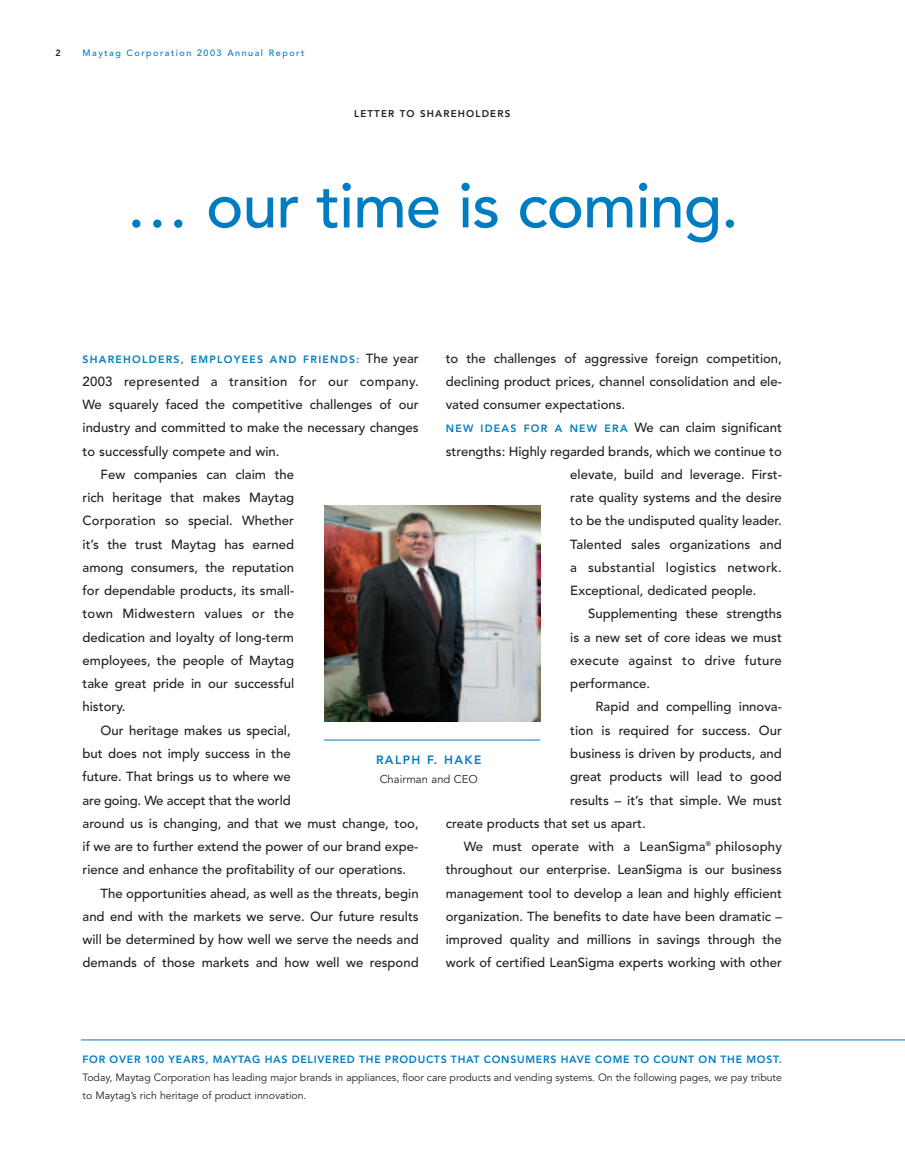
<style>
.page{position:relative;width:905px;height:1175px;background:#fff}
.page>*{position:absolute;margin:0;border:0;box-sizing:border-box;transform-origin:0 0}
.t1{font:500 63px "Avenir";letter-spacing:-.015em;color:#007cc2}
.t2{font:500 13.2px "Avenir";color:#231f20}
.t3{font:500 13.2px "Avenir";letter-spacing:.02em;color:#231f20}
.t4{font:800 12px "Avenir";letter-spacing:.12em;color:#007cc2}
.t5{font:11.25px "Avenir";color:#231f20}
.t6{font:10.5px/18px "Avenir";color:#231f20}
.t7{font:800 10.5px "Avenir";letter-spacing:.07em;color:#007cc2}
.t8{font:800 10.5px "Avenir";letter-spacing:.12em;color:#007cc2}
.t9{font:800 9.75px "Avenir";letter-spacing:.12em;color:#231f20}
.t10{font:500 9px "Avenir";letter-spacing:.165em;color:#007cc2}
.t11{font:800 9px "Avenir";color:#231f20}
.s1{font-weight:800;font-size:10.5px;color:#007cc2}
.s2{font-weight:500;font-size:13.2px;color:#231f20}
</style>
<div class="page">
<hr style="left:81px;top:1039px;width:823px;height:1px;background:#007cc2">
<img style="left:324px;top:506px;width:216px;height:216px">
<hr style="left:324px;top:739px;width:216px;height:1px;background:#007cc2">
<p class="t11" style="left:56px;top:49px;width:7px">2</p>
<p class="t10" style="left:82px;top:49px;width:223px">Maytag Corporation 2003 Annual Report</p>
<p class="t9" style="left:354px;top:109px;width:158px">LETTER TO SHAREHOLDERS</p>
<h1 class="t1" style="left:126px;top:180px;width:614px">… our time is coming.</h1>
<p class="t2" style="left:446px;top:352px;width:338px">to the challenges of aggressive foreign competition,</p>
<p class="t2" style="left:446px;top:376px;width:337px">declining product prices, channel consolidation and ele-</p>
<p class="t2" style="left:446px;top:399px;width:181px">vated consumer expectations.</p>
<p class="t2" style="left:446px;top:422px;width:337px"><span class="s1">NEW IDEAS FOR A NEW ERA</span> We can claim significant</p>
<p class="t2" style="left:446px;top:445px;width:338px">strengths: Highly regarded brands, which we continue to</p>
<p class="t2" style="left:570px;top:469px;width:213px">elevate, build and leverage. First-</p>
<p class="t2" style="left:570px;top:492px;width:213px">rate quality systems and the desire</p>
<p class="t2" style="left:570px;top:515px;width:213px">to be the undisputed quality leader.</p>
<p class="t2" style="left:570px;top:538px;width:213px">Talented sales organizations and</p>
<p class="t3" style="left:570px;top:562px;width:213px">a substantial logistics network.</p>
<p class="t2" style="left:570px;top:585px;width:188px">Exceptional, dedicated people.</p>
<p class="t2" style="left:588px;top:608px;width:195px">Supplementing these strengths</p>
<p class="t2" style="left:570px;top:631px;width:213px">is a new set of core ideas we must</p>
<p class="t3" style="left:570px;top:655px;width:213px">execute against to drive future</p>
<p class="t2" style="left:570px;top:678px;width:81px">performance.</p>
<p class="t2" style="left:595px;top:701px;width:188px">Rapid and compelling innova-</p>
<p class="t2" style="left:570px;top:724px;width:213px">tion is required for success. Our</p>
<p class="t2" style="left:570px;top:748px;width:213px">business is driven by products, and</p>
<p class="t2" style="left:570px;top:771px;width:213px">great products will lead to good</p>
<p class="t2" style="left:570px;top:794px;width:213px">results – it’s that simple. We must</p>
<p class="t2" style="left:445px;top:817px;width:201px">create products that set us apart.</p>
<p class="t2" style="left:463px;top:841px;width:319px">We must operate with a LeanSigma<sup>®</sup> philosophy</p>
<p class="t2" style="left:446px;top:864px;width:338px">throughout our enterprise. LeanSigma is our business</p>
<p class="t2" style="left:446px;top:887px;width:338px">management tool to develop a lean and highly efficient</p>
<p class="t2" style="left:446px;top:910px;width:338px">organization. The benefits to date have been dramatic –</p>
<p class="t2" style="left:446px;top:934px;width:337px">improved quality and millions in savings through the</p>
<p class="t2" style="left:446px;top:957px;width:338px">work of certified LeanSigma experts working with other</p>
<p class="t8" style="left:82px;top:354px;width:337px">SHAREHOLDERS, EMPLOYEES AND FRIENDS: <span class="s2">The year</span></p>
<p class="t3" style="left:83px;top:376px;width:337px">2003 represented a transition for our company.</p>
<p class="t2" style="left:83px;top:399px;width:338px">We squarely faced the competitive challenges of our</p>
<p class="t2" style="left:83px;top:422px;width:338px">industry and committed to make the necessary changes</p>
<p class="t2" style="left:83px;top:445px;width:198px">to successfully compete and win.</p>
<p class="t2" style="left:101px;top:469px;width:195px">Few companies can claim the</p>
<p class="t2" style="left:83px;top:492px;width:213px">rich heritage that makes Maytag</p>
<p class="t2" style="left:83px;top:515px;width:213px">Corporation so special. Whether</p>
<p class="t2" style="left:83px;top:538px;width:213px">it’s the trust Maytag has earned</p>
<p class="t2" style="left:83px;top:562px;width:213px">among consumers, the reputation</p>
<p class="t2" style="left:83px;top:585px;width:213px">for dependable products, its small-</p>
<p class="t3" style="left:83px;top:608px;width:213px">town Midwestern values or the</p>
<p class="t2" style="left:83px;top:631px;width:213px">dedication and loyalty of long-term</p>
<p class="t2" style="left:83px;top:655px;width:213px">employees, the people of Maytag</p>
<p class="t2" style="left:83px;top:678px;width:213px">take great pride in our successful</p>
<p class="t2" style="left:83px;top:701px;width:45px">history.</p>
<p class="t2" style="left:101px;top:724px;width:192px">Our heritage makes us special,</p>
<p class="t2" style="left:83px;top:748px;width:210px">but does not imply success in the</p>
<p class="t2" style="left:83px;top:771px;width:210px">future. That brings us to where we</p>
<p class="t2" style="left:83px;top:794px;width:210px">are going. We accept that the world</p>
<p class="t2" style="left:83px;top:817px;width:338px">around us is changing, and that we must change, too,</p>
<p class="t2" style="left:83px;top:841px;width:337px">if we are to further extend the power of our brand expe-</p>
<p class="t2" style="left:83px;top:864px;width:325px">rience and enhance the profitability of our operations.</p>
<p class="t2" style="left:101px;top:887px;width:320px">The opportunities ahead, as well as the threats, begin</p>
<p class="t2" style="left:83px;top:910px;width:338px">and end with the markets we serve. Our future results</p>
<p class="t2" style="left:83px;top:934px;width:337px">will be determined by how well we serve the needs and</p>
<p class="t2" style="left:83px;top:957px;width:338px">demands of those markets and how well we respond</p>
<p class="t4" style="left:376px;top:754px;width:107px">RALPH F. HAKE</p>
<p class="t5" style="left:380px;top:774px;width:100px">Chairman and CEO</p>
<p class="t7" style="left:82px;top:1054px;width:700px">FOR OVER 100 YEARS, MAYTAG HAS DELIVERED THE PRODUCTS THAT CONSUMERS HAVE COME TO COUNT ON THE MOST.</p>
<p class="t6" style="left:82px;top:1069px;width:701px">Today, Maytag Corporation has leading major brands in appliances, floor care products and vending systems. On the following pages, we pay tribute to Maytag’s rich heritage of product innovation.</p>
</div>
